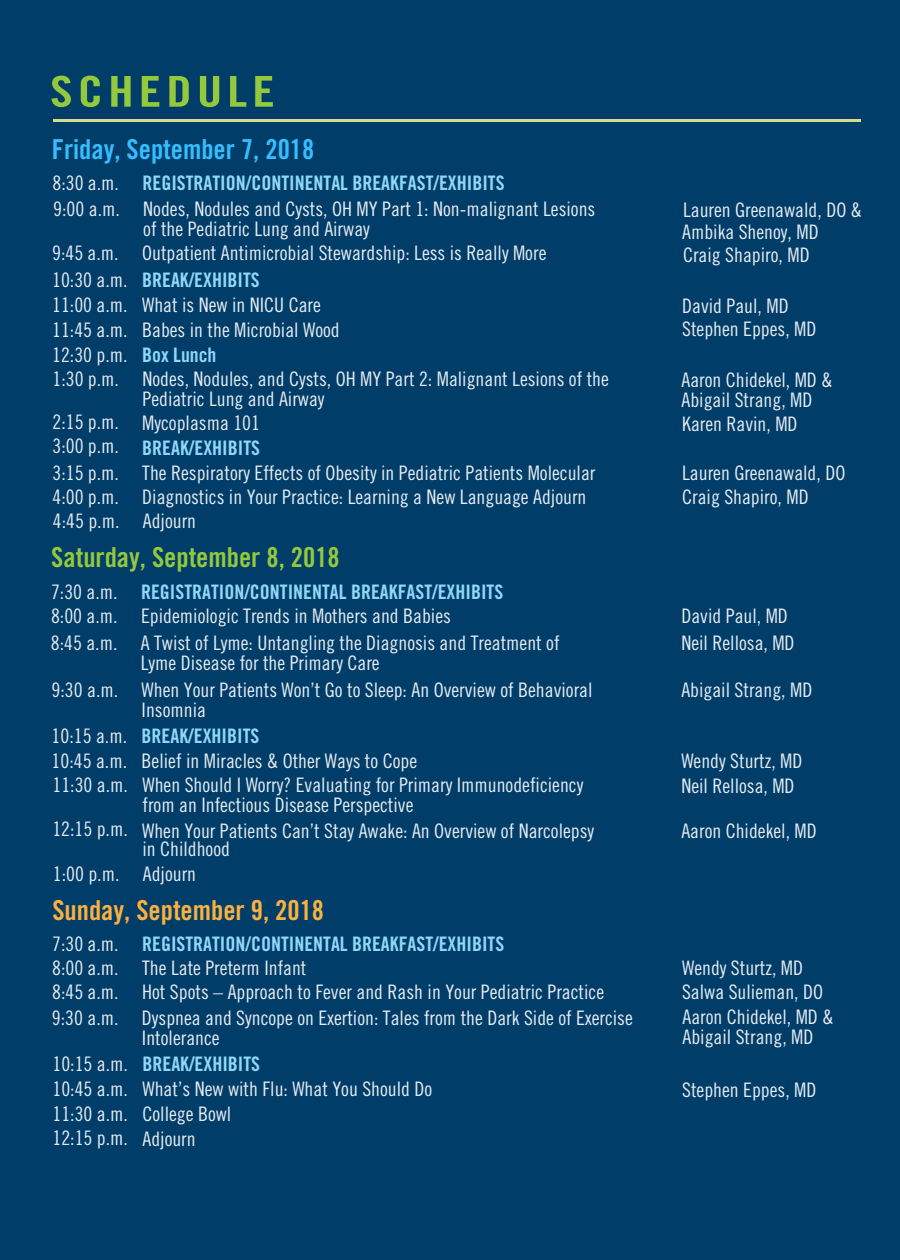
<style>
.page{position:relative;width:900px;height:1260px;background:#003e69}
.page>*{position:absolute;margin:0;border:0;box-sizing:border-box;transform-origin:0 0}
.t1{font:42.5px "Trade Gothic LT Std Bd Cn 20";letter-spacing:.1em;color:#94c83d;scale:1.2 1}
.t2{font:27.5px "Trade Gothic LT Std Bd Cn 20";color:#94c83d}
.t3{font:27.5px "Trade Gothic LT Std Bd Cn 20";color:#35bdff}
.t4{font:27.5px "Trade Gothic LT Std Bd Cn 20";color:#fbb040}
.t5{font:20px/20px "Trade Gothic LT Std Cn 18";color:#e7ebf1}
.t6{font:20px "Trade Gothic LT Std Bd Cn 20";color:#90d8f7}
.s1{font-family:"Trade Gothic LT Std Cn 18";color:#e7ebf1}
.s2{font-family:"Trade Gothic LT Std Bd Cn 20";color:#90d8f7}
</style>
<div class="page">
<img style="left:53px;top:120px;width:807px;height:1px">
<h1 class="t1" style="left:50px;top:66px;width:189px">SCHEDULE</h1>
<h2 class="t3" style="left:52px;top:132px;width:264px">Friday, September 7, 2018</h2>
<p class="t6" style="left:52px;top:171px;width:454px"><span class="s1">8:30 a.m.</span> REGISTRATION/CONTINENTAL BREAKFAST/EXHIBITS</p>
<p class="t5" style="left:143px;top:199px;width:454px;text-indent:-90px">9:00 a.m. Nodes, Nodules and Cysts, OH MY Part 1: Non-malignant Lesions of the Pediatric Lung and Airway</p>
<p class="t5" style="left:52px;top:243px;width:496px">9:45 a.m. Outpatient Antimicrobial Stewardship: Less is Really More</p>
<p class="t6" style="left:52px;top:267px;width:209px"><span class="s1">10:30 a.m.</span> BREAK/EXHIBITS</p>
<p class="t5" style="left:52px;top:292px;width:558px;line-height:24.8px">11:00 a.m. What is New in NICU Care<br>11:45 a.m. Babes in the Microbial Wood<br>12:30 p.m. <span class="s2">Box Lunch<br></span>1:30 p.m. Nodes, Nodules, and Cysts, OH MY Part 2: Malignant Lesions of the</p>
<p class="t5" style="left:142px;top:389px;width:184px">Pediatric Lung and Airway</p>
<p class="t5" style="left:52px;top:410px;width:68px;line-height:24px">2:15 p.m.<br>3:00 p.m.</p>
<p class="t5" style="left:52px;top:460px;width:68px;line-height:24px">3:15 p.m.<br>4:00 p.m.</p>
<p class="t5" style="left:142px;top:413px;width:119px">Mycoplasma 101</p>
<p class="t6" style="left:142px;top:436px;width:119px">BREAK/EXHIBITS</p>
<p class="t5" style="left:142px;top:461px;width:455px;line-height:24px">The Respiratory Effects of Obesity in Pediatric Patients Molecular<br>Diagnostics in Your Practice: Learning a New Language Adjourn</p>
<p class="t5" style="left:53px;top:511px;width:145px">4:45 p.m. Adjourn</p>
<h2 class="t2" style="left:51px;top:540px;width:290px">Saturday, September 8, 2018</h2>
<p class="t6" style="left:51px;top:580px;width:454px"><span class="s1">7:30 a.m.</span> REGISTRATION/CONTINENTAL BREAKFAST/EXHIBITS</p>
<p class="t5" style="left:51px;top:605px;width:401px">8:00 a.m. Epidemiologic Trends in Mothers and Babies</p>
<p class="t5" style="left:141px;top:633px;width:420px;text-indent:-90px">8:45 a.m. A Twist of Lyme: Untangling the Diagnosis and Treatment of<br>Lyme Disease for the Primary Care</p>
<p class="t5" style="left:682px;top:199px;width:181px;line-height:22px">Lauren Greenawald, DO &amp;<br>Ambika Shenoy, MD<br>Craig Shapiro, MD</p>
<p class="t5" style="left:682px;top:293px;width:136px;line-height:23.8px">David Paul, MD<br>Stephen Eppes, MD</p>
<p class="t5" style="left:681px;top:370px;width:153px">Aaron Chidekel, MD &amp;<br>Abigail Strang, MD</p>
<p class="t5" style="left:682px;top:414px;width:117px">Karen Ravin, MD</p>
<p class="t5" style="left:682px;top:460px;width:165px;line-height:24.5px">Lauren Greenawald, DO<br>Craig Shapiro, MD</p>
<p class="t5" style="left:681px;top:605px;width:108px">David Paul, MD</p>
<p class="t5" style="left:681px;top:633px;width:115px">Neil Rellosa, MD</p>
<p class="t5" style="left:142px;top:680px;width:452px;text-indent:-90px">9:30 a.m. When Your Patients Won’t Go to Sleep: An Overview of Behavioral<br>Insomnia</p>
<p class="t5" style="left:681px;top:680px;width:133px">Abigail Strang, MD</p>
<p class="t5" style="left:681px;top:751px;width:123px">Wendy Sturtz, MD</p>
<p class="t6" style="left:52px;top:724px;width:209px"><span class="s1">10:15 a.m.</span> BREAK/EXHIBITS</p>
<p class="t5" style="left:52px;top:751px;width:367px">10:45 a.m. Belief in Miracles &amp; Other Ways to Cope</p>
<p class="t5" style="left:142px;top:775px;width:442px;text-indent:-90px">11:30 a.m. When Should I Worry? Evaluating for Primary Immunodeficiency from an Infectious Disease Perspective</p>
<p class="t5" style="left:142px;top:821px;width:453px;line-height:18.8px;text-indent:-90px">12:15 p.m. When Your Patients Can’t Stay Awake: An Overview of Narcolepsy in Childhood</p>
<p class="t5" style="left:53px;top:863px;width:145px">1:00 p.m. Adjourn</p>
<h2 class="t4" style="left:52px;top:893px;width:273px">Sunday, September 9, 2018</h2>
<p class="t5" style="left:681px;top:776px;width:115px">Neil Rellosa, MD</p>
<p class="t5" style="left:681px;top:821px;width:137px">Aaron Chidekel, MD</p>
<p class="t6" style="left:52px;top:932px;width:454px"><span class="s1">7:30 a.m.</span> REGISTRATION/CONTINENTAL BREAKFAST/EXHIBITS</p>
<p class="t5" style="left:52px;top:956px;width:554px;line-height:23.8px">8:00 a.m. The Late Preterm Infant<br>8:45 a.m. Hot Spots – Approach to Fever and Rash in Your Pediatric Practice</p>
<p class="t5" style="left:52px;top:1008px;width:582px">9:30 a.m. Dyspnea and Syncope on Exertion: Tales from the Dark Side of Exercise</p>
<p class="t5" style="left:682px;top:1007px;width:153px">Aaron Chidekel, MD &amp;<br>Abigail Strang, MD</p>
<p class="t5" style="left:682px;top:956px;width:143px;line-height:23.5px">Wendy Sturtz, MD<br>Salwa Sulieman, DO</p>
<p class="t5" style="left:142px;top:1028px;width:79px">Intolerance</p>
<p class="t6" style="left:52px;top:1052px;width:209px"><span class="s1">10:15 a.m.</span> BREAK/EXHIBITS</p>
<p class="t5" style="left:52px;top:1077px;width:381px;line-height:24.2px">10:45 a.m. What’s New with Flu: What You Should Do<br>11:30 a.m. College Bowl<br>12:15 p.m. Adjourn</p>
<p class="t5" style="left:682px;top:1079px;width:136px">Stephen Eppes, MD</p>
</div>
